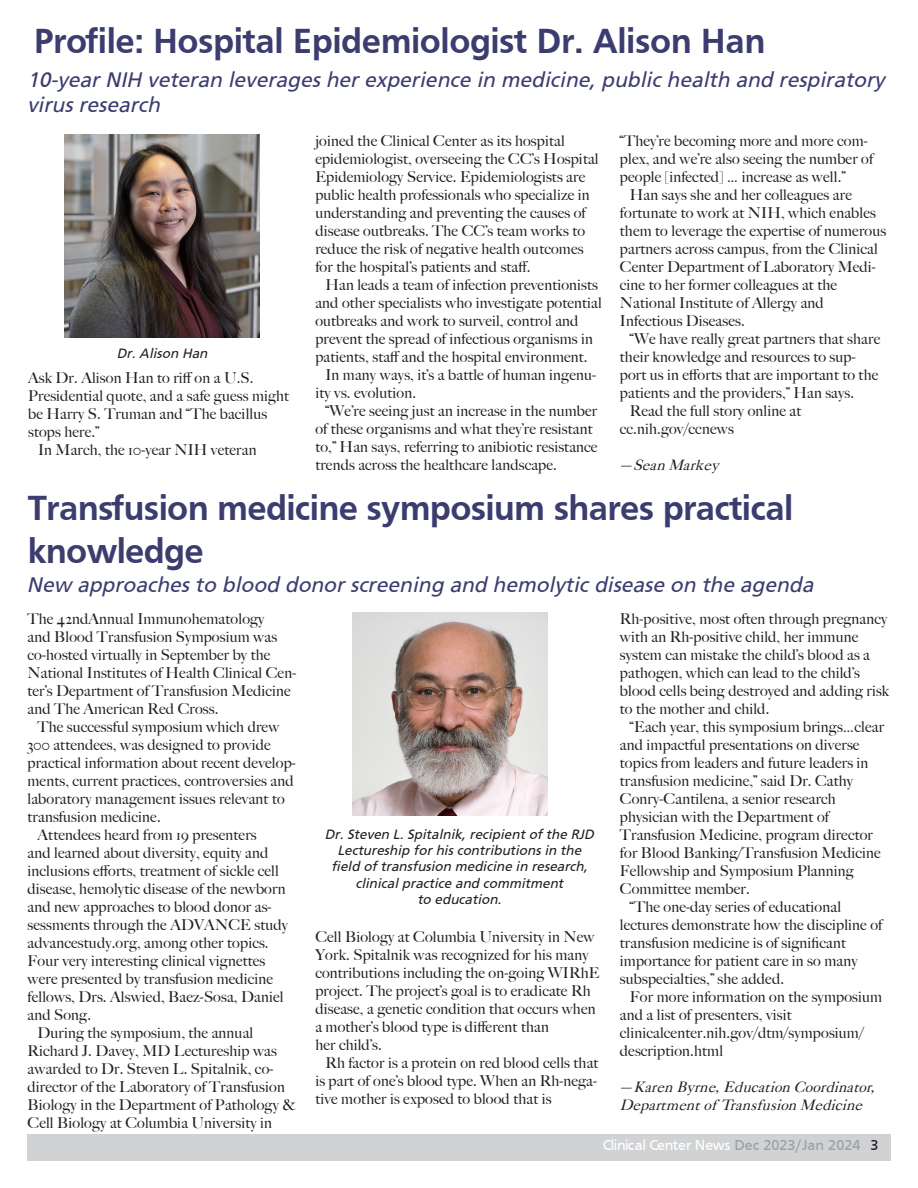
<style>
.page{position:relative;width:918px;height:1188px;background:#fff}
.page>*{position:absolute;margin:0;border:0;box-sizing:border-box;transform-origin:0 0}
.t1{font:700 36px/43.2px "Frutiger";letter-spacing:-.02em;color:#3c3d6f}
.t2{font:italic 21px/25.2px "Frutiger FC";color:#3c3d6f}
.t3{font:500 15px/18px "Big Caslon";letter-spacing:.015em;color:#231f20}
.t4{font:italic 15px/18px "Caslon";letter-spacing:.015em;color:#231f20}
.t5{font:15px "Frutiger";color:#fff}
.t6{font:15px "Frutiger";color:#231f20}
.t7{font:italic 13.5px/16.2px "Frutiger FC";color:#231f20;text-align:center}
.s1{font-family:"Big Caslon";font-weight:500;font-style:normal}
.s2{color:#9d9fa2}
</style>
<div class="page">
<div style="left:27px;top:1134px;width:864px;height:27px;background:#d1d2d4"></div>
<img style="left:65px;top:135px;width:195px;height:203px">
<img style="left:352px;top:613px;width:196px;height:203px">
<h1 class="t1" style="left:34px;top:19px;width:733px">Profile: Hospital Epidemiologist Dr. Alison Han</h1>
<h2 class="t2" style="left:27px;top:67px;width:859px">10-year NIH veteran leverages her experience in medicine, public health and respiratory virus research</h2>
<p class="t3" style="left:315px;top:131px;width:285px">joined the Clinical Center as its hospital epidemiologist, overseeing the CC’s Hospital Epidemiology Service. Epidemiologists are public health professionals who specialize in understanding and preventing the causes of disease outbreaks. The CC’s team works to reduce the risk of negative health outcomes for the hospital’s patients and staff.</p>
<p class="t3" style="left:315px;top:275px;width:288px;text-indent:10px">Han leads a team of infection preventionists and other specialists who investigate potential outbreaks and work to surveil, control and prevent the spread of infectious organisms in patients, staff and the hospital environment.</p>
<p class="t3" style="left:315px;top:365px;width:282px;text-indent:10px">In many ways, it’s a battle of human ingenu&shy;ity vs. evolution.</p>
<p class="t3" style="left:315px;top:401px;width:284px;text-indent:10px">“We’re seeing just an increase in the number of these organisms and what they’re resistant to,” Han says, referring to anibiotic resistance trends across the healthcare landscape.</p>
<p class="t3" style="left:620px;top:131px;width:255px">“They’re becoming more and more com&shy;plex, and we’re also seeing the number of people [infected] … increase as well.”</p>
<p class="t3" style="left:620px;top:185px;width:268px;text-indent:10px">Han says she and her colleagues are fortunate to work at NIH, which enables them to leverage the expertise of numerous partners across campus, from the Clinical Center Department of Laboratory Medi&shy;cine to her former colleagues at the National Institute of Allergy and Infectious Diseases.</p>
<p class="t3" style="left:620px;top:329px;width:262px;text-indent:10px">“We have really great partners that share their knowledge and resources to sup&shy;port us in efforts that are important to the patients and the providers,” Han says.</p>
<p class="t3" style="left:630px;top:401px;width:173px">Read the full story online at</p>
<p class="t3" style="left:620px;top:419px;width:115px">cc.nih.gov/ccnews</p>
<p class="t4" style="left:620px;top:455px;width:100px"><span class="s1">—</span>Sean Markey</p>
<h1 class="t1" style="left:28px;top:486px;width:767px">Transfusion medicine symposium shares practical knowledge</h1>
<h2 class="t2" style="left:27px;top:572px;width:788px">New approaches to blood donor screening and hemolytic disease on the agenda</h2>
<p class="t3" style="left:28px;top:609px;width:270px">The 42ndAnnual Immunohematology<br>and Blood Transfusion Symposium was co-hosted virtually in September by the National Institutes of Health Clinical Cen&shy;ter’s Department of Transfusion Medicine and The American Red Cross.</p>
<p class="t3" style="left:28px;top:717px;width:270px;text-indent:10px">The successful symposium which drew 300 attendees, was designed to provide practical information about recent develop&shy;ments, current practices, controversies and laboratory management issues relevant to transfusion medicine.</p>
<p class="t3" style="left:28px;top:825px;width:262px;text-indent:10px">Attendees heard from 19 presenters<br>and learned about diversity, equity and inclusions efforts, treatment of sickle cell disease, hemolytic disease of the newborn and new approaches to blood donor as&shy;sessments through the ADVANCE study advancestudy.org, among other topics.<br>Four very interesting clinical vignettes were presented by transfusion medicine fellows, Drs. Alswied, Baez-Sosa, Daniel and Song.</p>
<p class="t3" style="left:28px;top:1023px;width:269px;text-indent:10px">During the symposium, the annual Richard J. Davey, MD Lectureship was awarded to Dr. Steven L. Spitalnik, co&shy;director of the Laboratory of Transfusion Biology in the Department of Pathology &amp; Cell Biology at Columbia University in</p>
<p class="t5" style="left:603px;top:1136px;width:259px">Clinical Center News <span class="s2">Dec 2023/Jan 2024</span></p>
<p class="t7" style="left:117px;top:345px;width:92px">Dr. Alison Han</p>
<p class="t3" style="left:28px;top:368px;width:263px">Ask Dr. Alison Han to riff on a U.S.<br>Presidential quote, and a safe guess might be Harry S. Truman and “The bacillus stops here.”</p>
<p class="t3" style="left:38px;top:440px;width:220px">In March, the 10-year NIH veteran</p>
<p class="t3" style="left:620px;top:609px;width:271px">Rh-positive, most often through pregnancy with an Rh-positive child, her immune system can mistake the child’s blood as a pathogen, which can lead to the child’s blood cells being destroyed and adding risk to the mother and child.</p>
<p class="t3" style="left:620px;top:717px;width:266px;text-indent:10px">“Each year, this symposium brings…clear and impactful presentations on diverse topics from leaders and future leaders in transfusion medicine,” said Dr. Cathy Conry-Cantilena, a senior research physician with the Department of Transfusion Medicine, program director for Blood Banking/Transfusion Medicine Fellowship and Symposium Planning Committee member.</p>
<p class="t3" style="left:620px;top:897px;width:264px;text-indent:10px">“The one-day series of educational lectures demonstrate how the discipline of transfusion medicine is of significant importance for patient care in so many subspecialties,” she added.</p>
<p class="t3" style="left:620px;top:987px;width:264px;text-indent:10px">For more information on the symposium and a list of presenters, visit</p>
<p class="t3" style="left:620px;top:1023px;width:245px">clinicalcenter.nih.gov/dtm/symposium/</p>
<p class="t3" style="left:620px;top:1041px;width:105px">description.html</p>
<p class="t4" style="left:620px;top:1077px;width:256px"><span class="s1">—</span>Karen Byrne, Education Coordinator,<br>Department of Transfusion Medicine</p>
<p class="t7" style="left:325px;top:826px;width:271px">Dr. Steven L. Spitalnik, recipient of the RJD Lectureship for his contributions in the field of transfusion medicine in research, clinical practice and commitment<br>to education.</p>
<p class="t3" style="left:315px;top:927px;width:286px">Cell Biology at Columbia University in New York. Spitalnik was recognized for his many contributions including the on-going WIRhE project. The project’s goal is to eradicate Rh disease, a genetic condition that occurs when a mother’s blood type is different than<br>her child’s.</p>
<p class="t3" style="left:315px;top:1053px;width:285px;text-align:justify;text-indent:10px">Rh factor is a protein on red blood cells that is part of one’s blood type. When an Rh-nega&shy;tive mother is exposed to blood that is</p>
<p class="t6" style="left:870px;top:1136px;width:10px">3</p>
</div>
